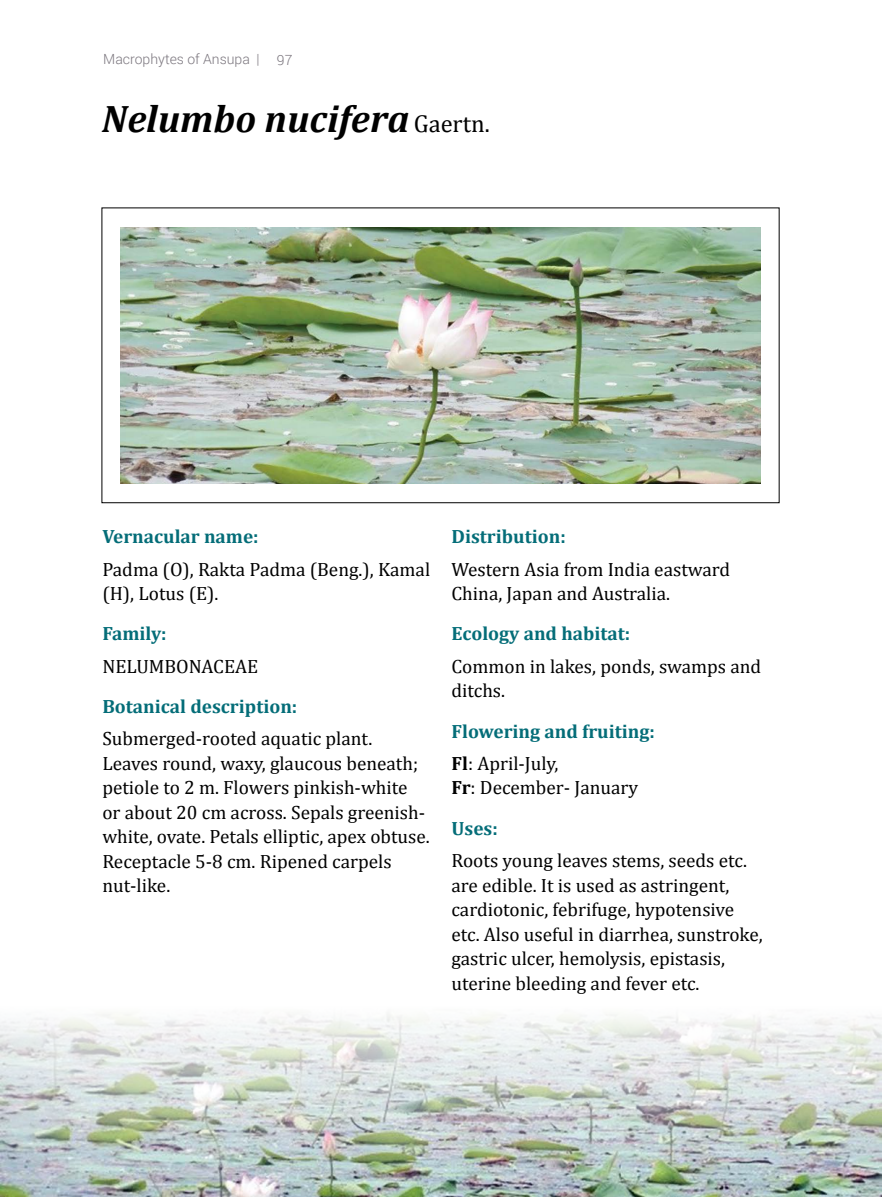
<style>
.page{position:relative;width:882px;height:1197px;background:#fff}
.page>*{position:absolute;margin:0;border:0;box-sizing:border-box;transform-origin:0 0}
.t1{font:italic 700 38.5px "Cambria";color:#000}
.t2{font:19.25px/24.5px "Cambria";color:#000}
.t3{font:700 19.25px/32.4px "Cambria";color:#046d78}
.t4{font:300 14px "Roboto";color:#7b767e}
.s1{font-weight:400;font-style:normal;font-size:24.5px}
.s2{color:#000}
.s3{font-weight:400;color:#000}
.s4{font-weight:700}
.s5{font-weight:700;color:#046d78}
</style>
<div class="page">
<img style="left:0;top:1014px;width:882px;height:183px">
<img style="left:120px;top:227px;width:641px;height:256px">
<p class="t4" style="left:103px;top:49px;width:191px">Macrophytes of Ansupa | 97</p>
<h1 class="t1" style="left:102px;top:92px;width:389px">Nelumbo nucifera <span class="s1">Gaertn.</span></h1>
<p class="t3" style="left:102px;top:520px;width:158px">Vernacular name:</p>
<p class="t2" style="left:102px;top:557px;width:329px">Padma (O), Rakta Padma (Beng.), Kamal (H), Lotus (E).</p>
<p class="t3" style="left:102px;top:617px;width:66px">Family:</p>
<p class="t2" style="left:102px;top:654px;width:157px">NELUMBONACEAE</p>
<p class="t3" style="left:102px;top:690px;width:197px">Botanical description:</p>
<p class="t2" style="left:102px;top:727px;width:329px">Submerged-rooted aquatic plant.<br>Leaves round, waxy, glaucous beneath; petiole to 2 m. Flowers pinkish-white or about 20 cm across. Sepals greenish&shy;white, ovate. Petals elliptic, apex obtuse.<br>Receptacle 5-8 cm. Ripened carpels nut-like.</p>
<p class="t3" style="left:451px;top:520px;width:116px">Distribution:</p>
<p class="t2" style="left:451px;top:557px;width:280px">Western Asia from India eastward<br>China, Japan and Australia.</p>
<p class="t3" style="left:451px;top:617px;width:180px">Ecology and habitat:</p>
<p class="t2" style="left:451px;top:654px;width:311px">Common in lakes, ponds, swamps and ditchs.</p>
<p class="t3" style="left:451px;top:714px;width:205px">Flowering and fruiting:<br><span class="s2">Fl</span><span class="s3">: April-July,</span></p>
<p class="t2" style="left:451px;top:768px;width:188px;line-height:40.2px"><span class="s4">Fr</span>: December- January<br><span class="s5">Uses:</span></p>
<p class="t2" style="left:451px;top:848px;width:313px">Roots young leaves stems, seeds etc. are edible. It is used as astringent, cardiotonic, febrifuge, hypotensive etc. Also useful in diarrhea, sunstroke, gastric ulcer, hemolysis, epistasis, uterine bleeding and fever etc.</p>
</div>
